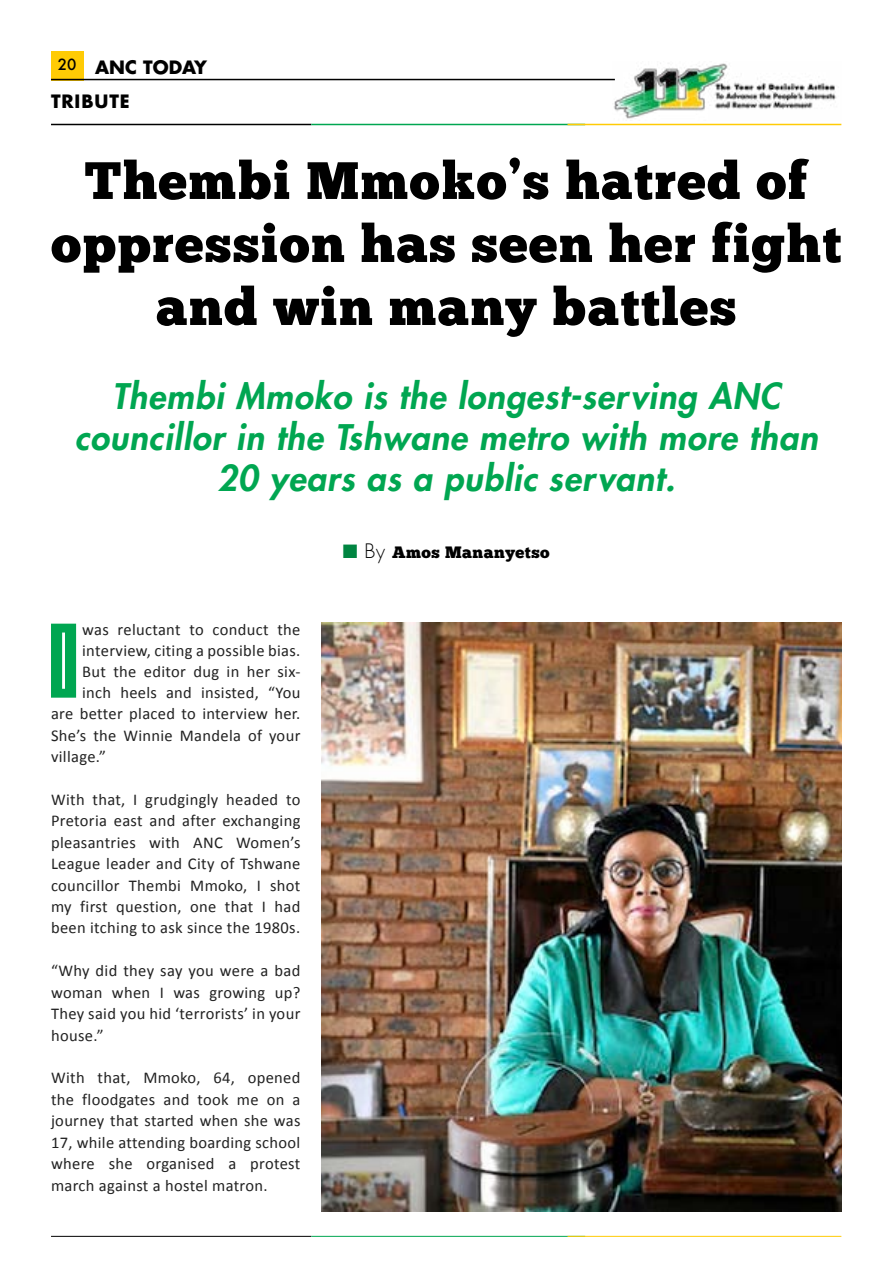
<style>
.page{position:relative;width:893px;height:1263px;background:#fff}
.page>*{position:absolute;margin:0;border:0;box-sizing:border-box;transform-origin:0 0}
.t1{font:111px "Phosphate Inline";color:#00a651}
.t2{font:52.5px/63px "Chunk Five";letter-spacing:.025em;color:#000;text-align:center}
.t3{font:italic 800 34.5px/41.4px "Futura LT";letter-spacing:.025em;color:#00a651;text-align:center}
.t4{font:700 18px/34.8px "Futura LT";letter-spacing:.025em;color:#000}
.t5{font:16.5px/21.5px "Calibri";letter-spacing:.02em;color:#222;text-align:justify}
.t6{font:16.5px "Chunk Five";letter-spacing:.03em;color:#000}
.s1{color:#008541}
.s2{font-family:"Futura LT";font-weight:300;font-size:19.5px}
</style>
<div class="page">
<div style="left:51px;top:51px;width:32px;height:29px;background:#ffcb05"></div>
<img style="left:612px;top:63px;width:225px;height:56px">
<hr style="left:51px;top:79px;width:564px;height:1px;background:#000">
<hr style="left:51px;top:124px;width:260px;height:1px;background:#000">
<hr style="left:311px;top:124px;width:274px;height:1px;background:#00a651">
<hr style="left:567px;top:124px;width:274px;height:1px;background:#ffcb05">
<hr style="left:51px;top:1236px;width:260px;height:1px;background:#000">
<hr style="left:311px;top:1236px;width:274px;height:1px;background:#00a651">
<hr style="left:567px;top:1236px;width:274px;height:1px;background:#ffcb05">
<img style="left:322px;top:622px;width:519px;height:590px">
<p class="t4" style="left:51px;top:49px;width:158px;text-indent:7px"><sup>20</sup> ANC TODAY<br>TRIBUTE</p>
<h2 class="t2" style="left:51px;top:151px;width:792px">Thembi Mmoko’s hatred of oppression has seen her fight and win many battles</h2>
<h3 class="t3" style="left:75px;top:375px;width:744px">Thembi Mmoko is the longest-serving ANC councillor in the Tshwane metro with more than<br>20 years as a public servant.</h3>
<h1 class="t1" style="left:47px;top:582px;width:34px">I</h1>
<p class="t5" style="left:82px;top:618px;width:220px">was reluctant to conduct the</p>
<p class="t5" style="left:82px;top:639px;width:220px">interview, citing a possible bias.</p>
<p class="t5" style="left:82px;top:660px;width:220px">But the editor dug in her six-</p>
<p class="t5" style="left:82px;top:681px;width:220px">inch heels and insisted, “You</p>
<p class="t5" style="left:51px;top:702px;width:251px">are better placed to interview her.</p>
<p class="t5" style="left:51px;top:723px;width:251px">She’s the Winnie Mandela of your</p>
<p class="t5" style="left:51px;top:745px;width:57px">village.”</p>
<p class="t5" style="left:51px;top:788px;width:251px">With that, I grudgingly headed to Pretoria east and after exchanging pleasantries with ANC Women’s League leader and City of Tshwane councillor Thembi Mmoko, I shot my first question, one that I had been itching to ask since the 1980s.</p>
<p class="t5" style="left:51px;top:959px;width:251px">“Why did they say you were a bad woman when I was growing up?<br>They said you hid ‘terrorists’ in your house.”</p>
<p class="t5" style="left:51px;top:1066px;width:251px">With that, Mmoko, 64, opened the floodgates and took me on a journey that started when she was 17, while attending boarding school where she organised a protest march against a hostel matron.</p>
<p class="t6" style="left:343px;top:542px;width:208px"><span class="s1">■</span> <span class="s2">By</span> Amos Mananyetso</p>
</div>
